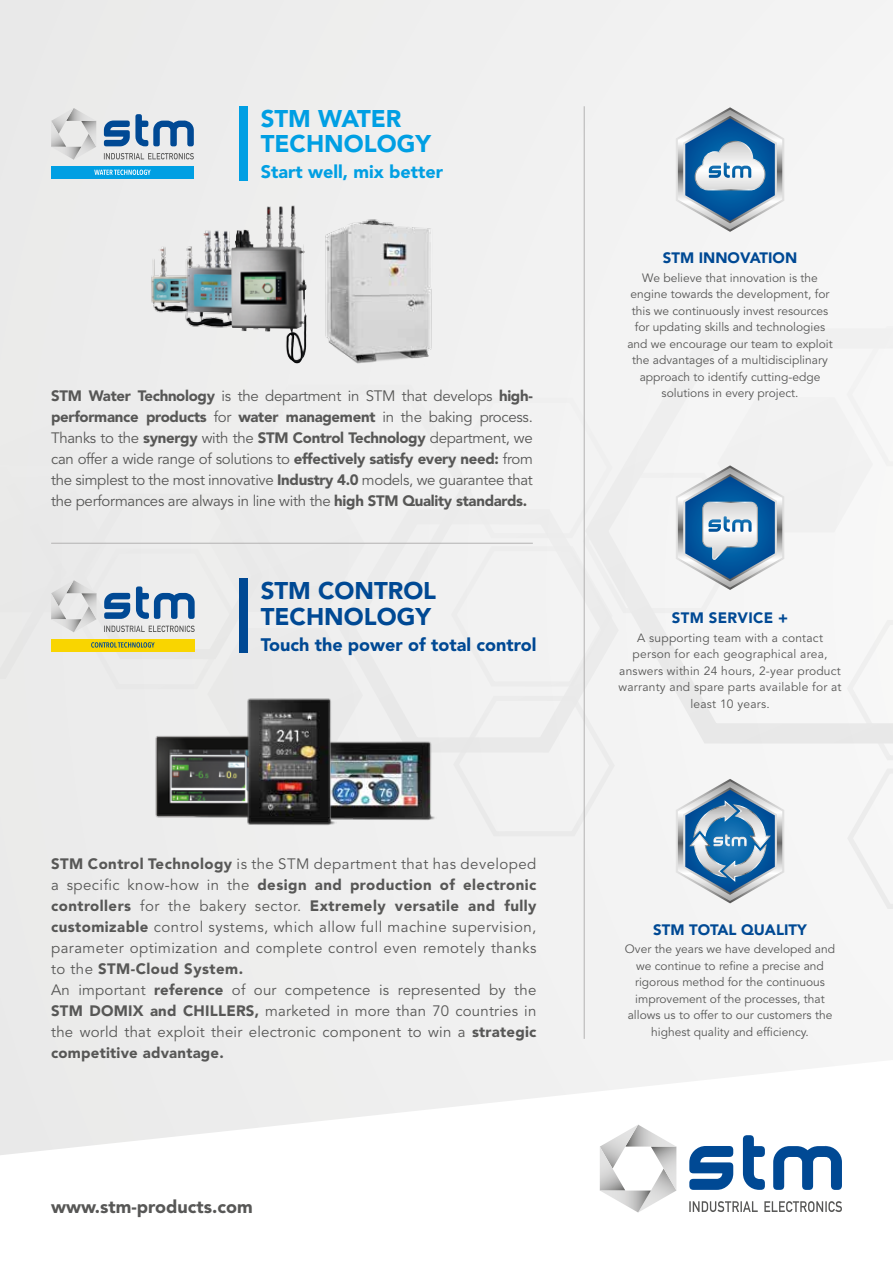
<style>
.page{position:relative;width:893px;height:1263px;background:#f0f0f0}
.page>*{position:absolute;margin:0;border:0;box-sizing:border-box;transform-origin:0 0}
.t1{font:900 24px/25.5px "Avenir LT Std";color:#004994}
.t2{font:900 24px/25.5px "Avenir LT Std";color:#009fe3}
.t3{font:900 18px "Avenir LT Std";color:#004994}
.t4{font:900 18px "Avenir LT Std";color:#575756}
.t5{font:900 18px "Avenir LT Std";color:#009fe3}
.t6{font:15px/21px "Avenir LT Std";letter-spacing:.015em;color:#575756;text-align:justify}
.t7{font:900 15px "Avenir LT Std";color:#004994}
.t8{font:900 15px "Avenir LT Std";letter-spacing:.02em;color:#004994}
.t9{font:12px/16.5px "Avenir LT Std";color:#575756;text-align:center}
.t10{font:12px/16.5px "Avenir LT Std";letter-spacing:.02em;color:#575756;text-align:center}
.s1{font-weight:900}
</style>
<div class="page">
<svg style="left:0;top:1060px;width:893px;height:203px;fill:#fff"></svg>
<svg style="left:743px;top:1135px;width:22px;height:55px"></svg>
<svg style="left:689px;top:1146px;width:44px;height:44px"></svg>
<svg style="left:773px;top:1146px;width:69px;height:44px"></svg>
<svg style="left:689px;top:1201px;width:69px;height:11px"></svg>
<svg style="left:764px;top:1201px;width:78px;height:11px"></svg>
<svg style="left:600px;top:1124px;width:76px;height:88px"></svg>
<img style="left:151px;top:246px;width:32px;height:67px">
<img style="left:183px;top:229px;width:72px;height:101px">
<img style="left:271px;top:206px;width:21px;height:41px">
<img style="left:303px;top:219px;width:129px;height:144px">
<div style="left:51px;top:166px;width:143px;height:13px;background:#009fe3"></div>
<svg style="left:94px;top:170px;width:57px;height:5px"></svg>
<svg style="left:104px;top:114px;width:90px;height:32px"></svg>
<svg style="left:104px;top:153px;width:90px;height:6px"></svg>
<svg style="left:51px;top:108px;width:45px;height:52px"></svg>
<div style="left:240px;top:106px;width:8px;height:75px;background:#009fe3"></div>
<svg style="left:51px;top:330px;width:314px;height:323px"></svg>
<img style="left:155px;top:735px;width:88px;height:83px">
<img style="left:337px;top:741px;width:98px;height:79px">
<img style="left:243px;top:698px;width:94px;height:128px">
<hr style="left:51px;top:543px;width:482px;height:1px;background:#b3b2b2">
<hr style="left:584px;top:106px;width:1px;height:933px;background:#b3b2b2">
<svg style="left:676px;top:107px;width:108px;height:125px"></svg>
<svg style="left:448px;top:323px;width:336px;height:590px"></svg>
<h1 class="t2" style="left:261px;top:106px;width:172px">STM WATER<br>TECHNOLOGY</h1>
<p class="t5" style="left:261px;top:161px;width:184px">Start well, mix better</p>
<p class="t6" style="left:51px;top:386px;width:483px"><span class="s1">STM Water Technology</span> is the department in STM that develops <span class="s1">high&shy;performance products</span> for <span class="s1">water management</span> in the baking process.<br>Thanks to the <span class="s1">synergy</span> with the <span class="s1">STM Control Technology</span> department, we can offer a wide range of solutions to <span class="s1">effectively satisfy every need:</span> from the simplest to the most innovative <span class="s1">Industry 4.0</span> models, we guarantee that the performances are always in line with the <span class="s1">high STM Quality standards.</span></p>
<h1 class="t1" style="left:261px;top:578px;width:177px">STM CONTROL<br>TECHNOLOGY</h1>
<p class="t3" style="left:261px;top:633px;width:277px">Touch the power of total control</p>
<p class="t6" style="left:51px;top:854px;width:487px;text-align:left"><span class="s1">STM Control Technology</span> is the STM department that has developed a specific know-how in the <span class="s1">design and production of electronic controllers</span> for the bakery sector. <span class="s1">Extremely versatile and fully customizable</span> control systems, which allow full machine supervision, parameter optimization and complete control even remotely thanks to the <span class="s1">STM-Cloud System.<br></span>An important <span class="s1">reference</span> of our competence is represented by the <span class="s1">STM DOMIX and CHILLERS,</span> marketed in more than 70 countries in the world that exploit their electronic component to win a <span class="s1">strategic competitive advantage.</span></p>
<p class="t4" style="left:51px;top:1195px;width:203px">www.stm-products.com</p>
<p class="t7" style="left:663px;top:249px;width:136px">STM INNOVATION</p>
<p class="t9" style="left:627px;top:270px;width:207px">We believe that innovation is the engine towards the development, for this we continuously invest resources for updating skills and technologies and we encourage our team to exploit the advantages of a multidisciplinary approach to identify cutting-edge solutions in every project.</p>
<p class="t8" style="left:672px;top:609px;width:118px">STM SERVICE +</p>
<p class="t10" style="left:618px;top:630px;width:225px">A supporting team with a contact person for each geographical area, answers within 24 hours, 2-year product warranty and spare parts available for at least 10 years.</p>
<p class="t7" style="left:653px;top:920px;width:155px">STM TOTAL QUALITY</p>
<p class="t9" style="left:625px;top:941px;width:212px">Over the years we have developed and we continue to refine a precise and rigorous method for the continuous improvement of the processes, that allows us to offer to our customers the highest quality and efficiency.</p>
</div>
